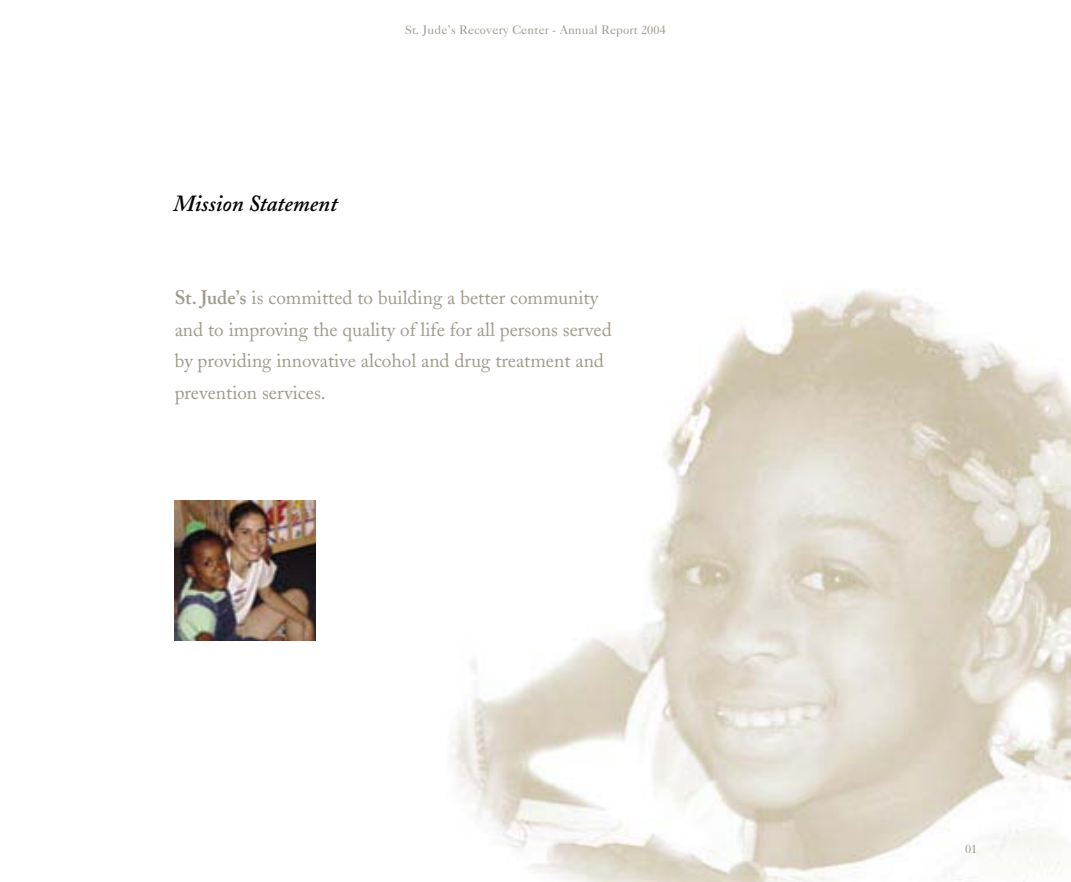
<style>
.page{position:relative;width:1071px;height:882px;background:#fff}
.page>*{position:absolute;margin:0;border:0;box-sizing:border-box;transform-origin:0 0}
.t1{font:italic 600 22.75px "Caslon S Si";color:#000}
.t2{font:19.25px/31.5px "Caslon S Si";color:#a09a8a}
.t3{font:12.25px "Caslon Five S Si";letter-spacing:.01em;color:#a09a8a}
.s1{font-weight:600}
</style>
<div class="page">
<img style="left:451px;top:289px;width:620px;height:593px">
<img style="left:175px;top:500px;width:140px;height:141px">
<p class="t1" style="left:173px;top:191px;width:166px">Mission Statement</p>
<p class="t3" style="left:405px;top:22px;width:262px">St. Jude’s Recovery Center - Annual Report 2004</p>
<p class="t2" style="left:175px;top:282px;width:439px"><span class="s1">St. Jude’s</span> is committed to building a better community and to improving the quality of life for all persons served by providing innovative alcohol and drug treatment and prevention services.</p>
<p class="t3" style="left:965px;top:841px;width:14px">01</p>
</div>
